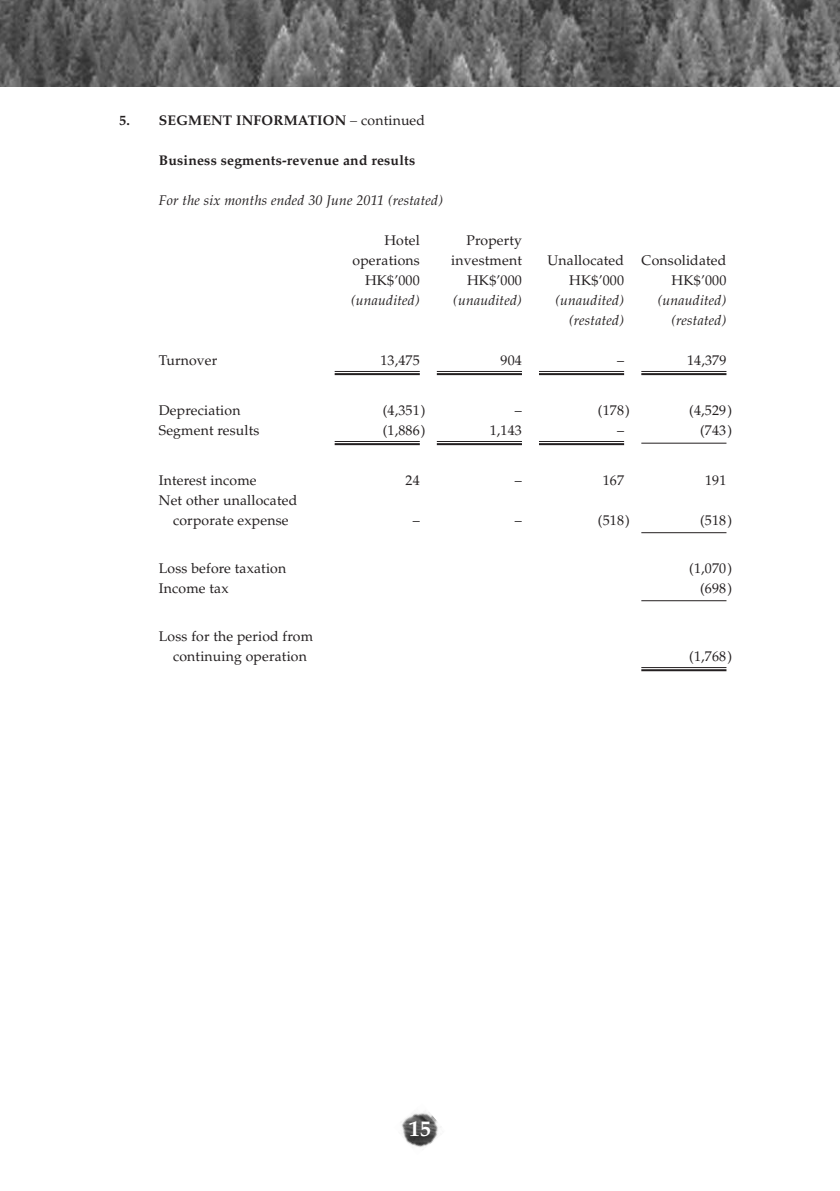
<style>
.page{position:relative;width:840px;height:1191px;background:#fff}
.page>*{position:absolute;margin:0;border:0;box-sizing:border-box;transform-origin:0 0}
.t1{font:700 22px "Palatino LT Std";color:#fff}
.t2{font:14px/20px "Palatino LT Std";letter-spacing:.01em;color:#231f20;text-align:center}
.t3{font:italic 14px "Palatino LT Std";letter-spacing:.01em;color:#231f20}
.t4{font:700 14px "Palatino LT Std";letter-spacing:.01em;color:#231f20}
.s1{font-weight:300}
.s2{font-weight:400}
</style>
<div class="page">
<img style="left:0;top:0;width:839px;height:86px">
<img style="left:401px;top:1112px;width:37px;height:35px">
<hr style="left:334px;top:371px;width:85px;height:1px;background:#231f20">
<hr style="left:334px;top:373px;width:85px;height:2px;background:#231f20">
<hr style="left:436px;top:371px;width:85px;height:1px;background:#231f20">
<hr style="left:436px;top:373px;width:85px;height:2px;background:#231f20">
<hr style="left:538px;top:371px;width:85px;height:1px;background:#231f20">
<hr style="left:538px;top:373px;width:85px;height:2px;background:#231f20">
<hr style="left:641px;top:371px;width:85px;height:1px;background:#231f20">
<hr style="left:641px;top:373px;width:85px;height:2px;background:#231f20">
<hr style="left:334px;top:441px;width:85px;height:1px;background:#231f20">
<hr style="left:334px;top:443px;width:85px;height:2px;background:#231f20">
<hr style="left:436px;top:441px;width:85px;height:1px;background:#231f20">
<hr style="left:436px;top:443px;width:85px;height:2px;background:#231f20">
<hr style="left:538px;top:441px;width:85px;height:1px;background:#231f20">
<hr style="left:538px;top:443px;width:85px;height:2px;background:#231f20">
<hr style="left:641px;top:443px;width:85px;height:1px;background:#231f20">
<hr style="left:641px;top:532px;width:85px;height:1px;background:#231f20">
<hr style="left:641px;top:600px;width:85px;height:1px;background:#231f20">
<hr style="left:641px;top:667px;width:85px;height:1px;background:#231f20">
<hr style="left:641px;top:669px;width:85px;height:2px;background:#231f20">
<p class="t4" style="left:119px;top:112px;width:307px">5. SEGMENT INFORMATION <span class="s1">–</span> <span class="s2">continued</span></p>
<p class="t4" style="left:159px;top:152px;width:258px">Business segments-revenue and results</p>
<p class="t3" style="left:159px;top:192px;width:285px">For the six months ended 30 June 2011 (restated)</p>
<p class="t2" style="left:384px;top:230px;width:37px">Hotel</p>
<p class="t2" style="left:466px;top:230px;width:57px">Property</p>
<p class="t2" style="left:352px;top:251px;width:69px">operations</p>
<p class="t2" style="left:451px;top:251px;width:72px">investment</p>
<p class="t2" style="left:547px;top:251px;width:78px">Unallocated</p>
<p class="t2" style="left:641px;top:251px;width:86px">Consolidated</p>
<p class="t2" style="left:365px;top:271px;width:56px">HK$’000</p>
<p class="t2" style="left:467px;top:271px;width:56px">HK$’000</p>
<p class="t2" style="left:569px;top:271px;width:56px">HK$’000</p>
<p class="t2" style="left:671px;top:271px;width:56px">HK$’000</p>
<p class="t3" style="left:351px;top:292px;width:70px">(unaudited)</p>
<p class="t3" style="left:453px;top:292px;width:70px">(unaudited)</p>
<p class="t3" style="left:555px;top:292px;width:70px">(unaudited)</p>
<p class="t3" style="left:657px;top:292px;width:70px">(unaudited)</p>
<p class="t3" style="left:568px;top:312px;width:56px">(restated)</p>
<p class="t3" style="left:671px;top:312px;width:56px">(restated)</p>
<p class="t2" style="left:159px;top:351px;width:60px">Turnover</p>
<p class="t2" style="left:380px;top:351px;width:41px">13,475</p>
<p class="t2" style="left:500px;top:351px;width:23px">904</p>
<p class="t2" style="left:616px;top:351px;width:8px">–</p>
<p class="t2" style="left:686px;top:351px;width:41px">14,379</p>
<p class="t2" style="left:159px;top:400px;width:83px">Depreciation</p>
<p class="t2" style="left:382px;top:400px;width:44px">(4,351)</p>
<p class="t2" style="left:514px;top:400px;width:8px">–</p>
<p class="t2" style="left:597px;top:400px;width:33px">(178)</p>
<p class="t2" style="left:688px;top:400px;width:44px">(4,529)</p>
<p class="t2" style="left:159px;top:421px;width:102px">Segment results</p>
<p class="t2" style="left:382px;top:421px;width:44px">(1,886)</p>
<p class="t2" style="left:489px;top:421px;width:34px">1,143</p>
<p class="t2" style="left:616px;top:421px;width:8px">–</p>
<p class="t2" style="left:699px;top:421px;width:34px">(743)</p>
<p class="t2" style="left:159px;top:470px;width:99px">Interest income</p>
<p class="t2" style="left:405px;top:470px;width:16px">24</p>
<p class="t2" style="left:514px;top:470px;width:8px">–</p>
<p class="t2" style="left:602px;top:470px;width:23px">167</p>
<p class="t2" style="left:704px;top:470px;width:23px">191</p>
<p class="t2" style="left:159px;top:490px;width:140px">Net other unallocated corporate expense</p>
<p class="t2" style="left:412px;top:511px;width:8px">–</p>
<p class="t2" style="left:514px;top:511px;width:8px">–</p>
<p class="t2" style="left:597px;top:511px;width:33px">(518)</p>
<p class="t2" style="left:699px;top:511px;width:34px">(518)</p>
<p class="t2" style="left:159px;top:558px;width:129px">Loss before taxation</p>
<p class="t2" style="left:688px;top:558px;width:44px">(1,070)</p>
<p class="t2" style="left:159px;top:579px;width:71px">Income tax</p>
<p class="t2" style="left:699px;top:579px;width:34px">(698)</p>
<p class="t2" style="left:159px;top:626px;width:156px">Loss for the period from continuing operation</p>
<p class="t2" style="left:688px;top:647px;width:44px">(1,768)</p>
<p class="t1" style="left:408px;top:1115px;width:12px">15</p>
</div>
